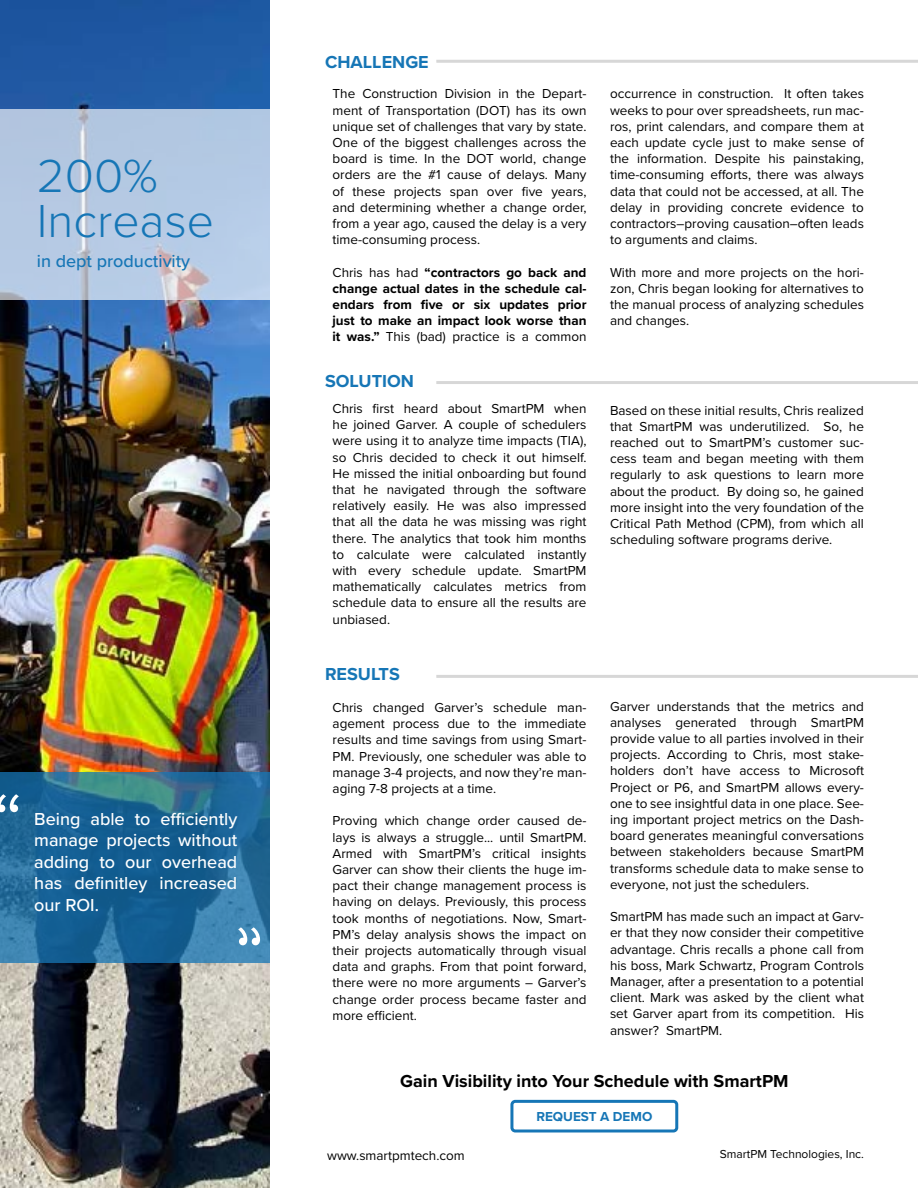
<style>
.page{position:relative;width:918px;height:1188px;background:#fff}
.page>*{position:absolute;margin:0;border:0;box-sizing:border-box;transform-origin:0 0}
.t1{font:300 90px "Proxima Nova";color:#fff}
.t2{font:300 48px/45px "Proxima Nova";color:#1676b6}
.t3{font:500 18px/21.6px "Proxima Nova";color:#fff;text-align:justify}
.t4{font:700 18px "Proxima Nova";color:#000}
.t5{font:700 18px "Proxima Nova";color:#1676b6}
.t6{font:500 18px "Proxima Nova";color:#1676b6}
.t7{font:13.5px/16.2px "Proxima Nova";color:#000;text-align:justify}
.t8{font:700 13.5px/16.2px "Proxima Nova";color:#000;text-align:justify}
.t9{font:700 13.5px "Proxima Nova";color:#1676b6}
.t10{font:12px "Proxima Nova";color:#000}
.s1{font-weight:400}
</style>
<div class="page">
<hr style="left:436px;top:381px;width:482px;height:3px;background:#333">
<hr style="left:436px;top:675px;width:482px;height:3px;background:#333">
<hr style="left:436px;top:60px;width:482px;height:3px;background:#333">
<img style="left:0;top:0;width:270px;height:1188px">
<svg style="left:0;top:109px;width:270px;height:191px;background:#b6c9e2"></svg>
<svg style="left:0;top:772px;width:270px;height:191px;background:#206997"></svg>
<div style="left:510px;top:1100px;width:168px;height:33px;border:3px solid #1676b6;border-radius:3px"></div>
<svg style="left:238px;top:927px;width:22px;height:18px"></svg>
<h2 class="t2" style="left:37px;top:151px;width:179px">200%<br>Increase</h2>
<h3 class="t6" style="left:37px;top:247px;width:155px">in dept productivity</h3>
<h1 class="t1" style="left:-8px;top:758px;width:34px">“</h1>
<h3 class="t3" style="left:34px;top:807px;width:205px">Being able to efficiently manage projects without adding to our overhead has definitley increased our ROI.</h3>
<h3 class="t5" style="left:325px;top:49px;width:105px">CHALLENGE</h3>
<p class="t7" style="left:333px;top:85px;width:255px">The Construction Division in the Depart&shy;ment of Transportation (DOT) has its own unique set of challenges that vary by state.<br>One of the biggest challenges across the board is time. In the DOT world, change orders are the #1 cause of delays. Many of these projects span over five years, and determining whether a change order, from a year ago, caused the delay is a very time-consuming process.</p>
<p class="t8" style="left:333px;top:264px;width:255px"><span class="s1">Chris has had</span> “contractors go back and change actual dates in the schedule cal&shy;endars from five or six updates prior just to make an impact look worse than it was.” <span class="s1">This (bad) practice is a common</span></p>
<h3 class="t5" style="left:325px;top:367px;width:90px">SOLUTION</h3>
<p class="t7" style="left:333px;top:400px;width:255px">Chris first heard about SmartPM when he joined Garver. A couple of schedulers were using it to analyze time impacts (TIA), so Chris decided to check it out himself.<br>He missed the initial onboarding but found that he navigated through the software relatively easily. He was also impressed that all the data he was missing was right there. The analytics that took him months to calculate were calculated instantly with every schedule update. SmartPM mathematically calculates metrics from schedule data to ensure all the results are unbiased.</p>
<h3 class="t5" style="left:325px;top:661px;width:76px">RESULTS</h3>
<p class="t7" style="left:333px;top:699px;width:255px">Chris changed Garver’s schedule man&shy;agement process due to the immediate results and time savings from using Smart-PM. Previously, one scheduler was able to manage 3-4 projects, and now they’re man&shy;aging 7-8 projects at a time.</p>
<p class="t7" style="left:333px;top:812px;width:255px">Proving which change order caused de&shy;lays is always a struggle... until SmartPM.<br>Armed with SmartPM’s critical insights Garver can show their clients the huge im&shy;pact their change management process is having on delays. Previously, this process took months of negotiations. Now, Smart-PM’s delay analysis shows the impact on their projects automatically through visual data and graphs. From that point forward, there were no more arguments – Garver’s change order process became faster and more efficient.</p>
<p class="t7" style="left:610px;top:85px;width:255px">occurrence in construction. It often takes weeks to pour over spreadsheets, run mac&shy;ros, print calendars, and compare them at each update cycle just to make sense of the information. Despite his painstaking, time-consuming efforts, there was always data that could not be accessed, at all. The delay in providing concrete evidence to contractors–proving causation–often leads to arguments and claims.</p>
<p class="t7" style="left:610px;top:263px;width:255px">With more and more projects on the hori&shy;zon, Chris began looking for alternatives to the manual process of analyzing schedules and changes.</p>
<p class="t7" style="left:610px;top:401px;width:255px">Based on these initial results, Chris realized that SmartPM was underutilized. So, he reached out to SmartPM’s customer suc&shy;cess team and began meeting with them regularly to ask questions to learn more about the product. By doing so, he gained more insight into the very foundation of the Critical Path Method (CPM), from which all scheduling software programs derive.</p>
<p class="t7" style="left:610px;top:697px;width:255px">Garver understands that the metrics and analyses generated through SmartPM provide value to all parties involved in their projects. According to Chris, most stake&shy;holders don’t have access to Microsoft Project or P6, and SmartPM allows every&shy;one to see insightful data in one place. See&shy;ing important project metrics on the Dash&shy;board generates meaningful conversations between stakeholders because SmartPM transforms schedule data to make sense to everyone, not just the schedulers.</p>
<p class="t7" style="left:610px;top:908px;width:255px">SmartPM has made such an impact at Garv&shy;er that they now consider their competitive advantage. Chris recalls a phone call from his boss, Mark Schwartz, Program Controls Manager, after a presentation to a potential client. Mark was asked by the client what set Garver apart from its competition. His answer? SmartPM.</p>
<h3 class="t4" style="left:400px;top:1067px;width:390px">Gain Visibility into Your Schedule with SmartPM</h3>
<p class="t9" style="left:536px;top:1107px;width:118px">REQUEST A DEMO</p>
<p class="t7" style="left:327px;top:1146px;width:139px">www.smartpmtech.com</p>
<p class="t10" style="left:720px;top:1146px;width:146px">SmartPM Technologies, Inc.</p>
</div>
